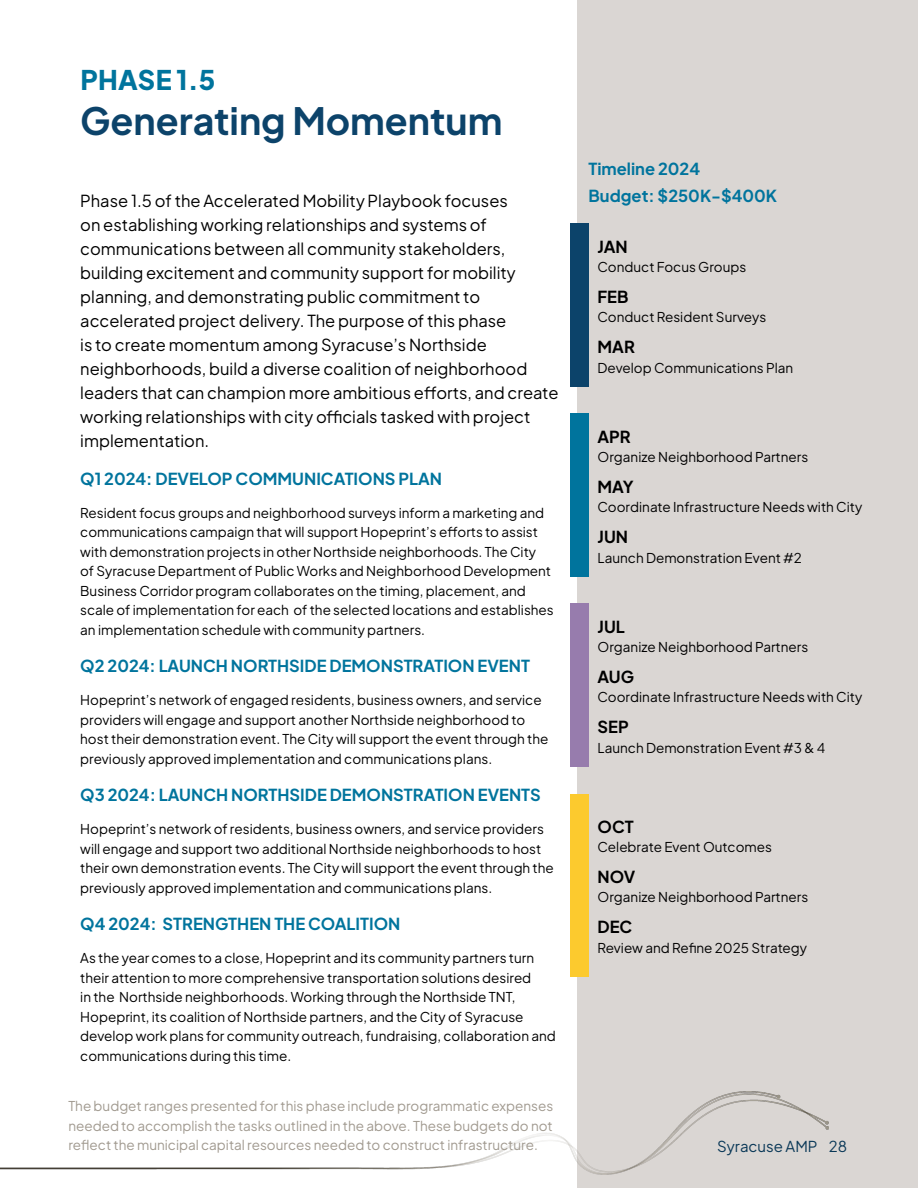
<style>
.page{position:relative;width:918px;height:1188px;background:#fff}
.page>*{position:absolute;margin:0;border:0;box-sizing:border-box;transform-origin:0 0}
.t1{font:700 37.5px "Plus Jakarta Sans";color:#0c436a}
.t2{font:800 27px "Plus Jakarta Sans";letter-spacing:.01em;color:#00749d}
.t3{font:16.5px/24px "Plus Jakarta Sans";color:#000}
.t4{font:700 16.5px/27px "Plus Jakarta Sans";color:#00749d}
.t5{font:700 16.5px "Plus Jakarta Sans";color:#000}
.t6{font:15px "Plus Jakarta Sans";color:#0c436a}
.t7{font:13.5px/19.5px "Plus Jakarta Sans";color:#000}
.t8{font:13.5px/19.5px "Plus Jakarta Sans";color:#a19a90;text-align:justify}
</style>
<div class="page">
<div style="left:578px;top:0;width:340px;height:1188px;background:#dad6d3"></div>
<img style="left:0;top:1092px;width:829px;height:82px">
<div style="left:570px;top:224px;width:19px;height:163px;background:#0c436a"></div>
<div style="left:570px;top:414px;width:19px;height:163px;background:#00749d"></div>
<div style="left:570px;top:604px;width:19px;height:163px;background:#977cad"></div>
<div style="left:570px;top:794px;width:19px;height:183px;background:#fcca2e"></div>
<h2 class="t2" style="left:80px;top:55px;width:136px">PHASE 1.5</h2>
<h1 class="t1" style="left:80px;top:88px;width:424px">Generating Momentum</h1>
<p class="t3" style="left:80px;top:187px;width:480px">Phase 1.5 of the Accelerated Mobility Playbook focuses<br>on establishing working relationships and systems of communications between all community stakeholders, building excitement and community support for mobility planning, and demonstrating public commitment to accelerated project delivery. The purpose of this phase<br>is to create momentum among Syracuse’s Northside neighborhoods, build a diverse coalition of neighborhood leaders that can champion more ambitious efforts, and create working relationships with city officials tasked with project implementation.</p>
<p class="t4" style="left:80px;top:463px;width:363px">Q1 2024: DEVELOP COMMUNICATIONS PLAN</p>
<p class="t7" style="left:80px;top:502px;width:475px">Resident focus groups and neighborhood surveys inform a marketing and communications campaign that will support Hopeprint’s efforts to assist with demonstration projects in other Northside neighborhoods. The City<br>of Syracuse Department of Public Works and Neighborhood Development Business Corridor program collaborates on the timing, placement, and scale of implementation for each of the selected locations and establishes an implementation schedule with community partners.</p>
<p class="t4" style="left:80px;top:651px;width:451px">Q2 2024: LAUNCH NORTHSIDE DEMONSTRATION EVENT</p>
<p class="t7" style="left:80px;top:689px;width:470px">Hopeprint’s network of engaged residents, business owners, and service providers will engage and support another Northside neighborhood to host their demonstration event. The City will support the event through the previously approved implementation and communications plans.</p>
<p class="t4" style="left:80px;top:780px;width:462px">Q3 2024: LAUNCH NORTHSIDE DEMONSTRATION EVENTS</p>
<p class="t7" style="left:80px;top:818px;width:475px">Hopeprint’s network of residents, business owners, and service providers will engage and support two additional Northside neighborhoods to host their own demonstration events. The City will support the event through the previously approved implementation and communications plans.</p>
<p class="t4" style="left:80px;top:909px;width:322px">Q4 2024: STRENGTHEN THE COALITION</p>
<p class="t7" style="left:80px;top:947px;width:477px">As the year comes to a close, Hopeprint and its community partners turn their attention to more comprehensive transportation solutions desired<br>in the Northside neighborhoods. Working through the Northside TNT, Hopeprint, its coalition of Northside partners, and the City of Syracuse develop work plans for community outreach, fundraising, collaboration and communications during this time.</p>
<p class="t8" style="left:68px;top:1095px;width:486px">The budget ranges presented for this phase include programmatic expenses needed to accomplish the tasks outlined in the above. These budgets do not reflect the municipal capital resources needed to construct infrastructure.</p>
<p class="t4" style="left:589px;top:153px;width:190px">Timeline 2024<br>Budget: $250K-$400K</p>
<p class="t5" style="left:598px;top:232px;width:32px">JAN</p>
<p class="t7" style="left:598px;top:256px;width:150px">Conduct Focus Groups</p>
<p class="t5" style="left:598px;top:282px;width:32px">FEB</p>
<p class="t7" style="left:598px;top:306px;width:170px">Conduct Resident Surveys</p>
<p class="t5" style="left:598px;top:332px;width:39px">MAR</p>
<p class="t7" style="left:598px;top:356px;width:197px">Develop Communications Plan</p>
<p class="t5" style="left:598px;top:422px;width:35px">APR</p>
<p class="t7" style="left:598px;top:446px;width:212px">Organize Neighborhood Partners</p>
<p class="t5" style="left:598px;top:472px;width:38px">MAY</p>
<p class="t7" style="left:598px;top:496px;width:266px">Coordinate Infrastructure Needs with City</p>
<p class="t5" style="left:598px;top:522px;width:32px">JUN</p>
<p class="t7" style="left:598px;top:546px;width:206px">Launch Demonstration Event #2</p>
<p class="t5" style="left:598px;top:612px;width:29px">JUL</p>
<p class="t7" style="left:598px;top:636px;width:212px">Organize Neighborhood Partners</p>
<p class="t5" style="left:598px;top:662px;width:38px">AUG</p>
<p class="t7" style="left:598px;top:686px;width:266px">Coordinate Infrastructure Needs with City</p>
<p class="t5" style="left:598px;top:712px;width:33px">SEP</p>
<p class="t7" style="left:598px;top:737px;width:229px">Launch Demonstration Event #3 &amp; 4</p>
<p class="t5" style="left:598px;top:812px;width:38px">OCT</p>
<p class="t7" style="left:598px;top:836px;width:176px">Celebrate Event Outcomes</p>
<p class="t5" style="left:598px;top:862px;width:39px">NOV</p>
<p class="t7" style="left:598px;top:886px;width:212px">Organize Neighborhood Partners</p>
<p class="t5" style="left:598px;top:912px;width:36px">DEC</p>
<p class="t7" style="left:598px;top:936px;width:211px">Review and Refine 2025 Strategy</p>
<p class="t6" style="left:717px;top:1134px;width:131px">Syracuse AMP 28</p>
</div>
